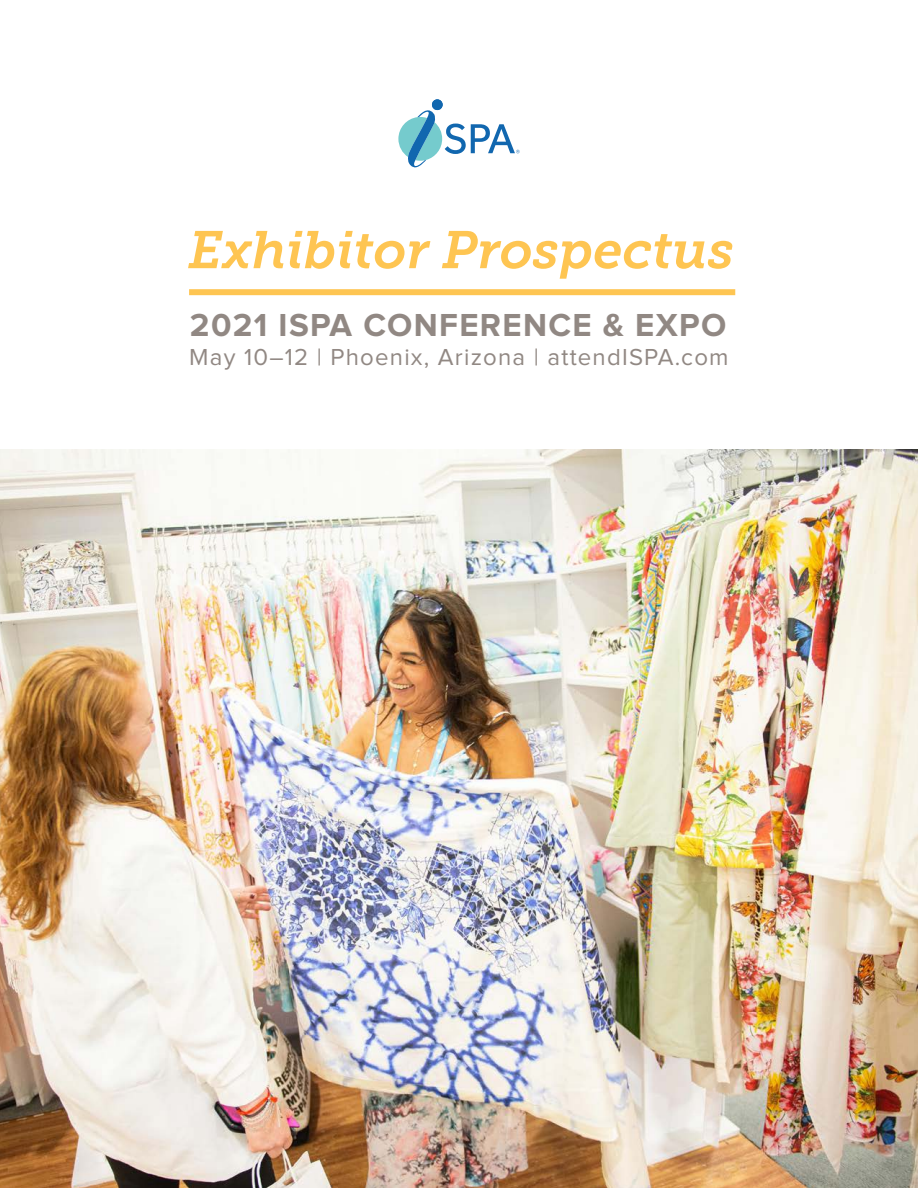
<style>
.page{position:relative;width:918px;height:1188px;background:#fff}
.page>*{position:absolute;margin:0;border:0;box-sizing:border-box;transform-origin:0 0}
.t1{font:italic 52.5px "Museo Slab 700";color:#fec552}
.t2{font:700 33px "Proxima Nova";letter-spacing:.04em;color:#918883}
.t3{font:24px "Proxima Nova";letter-spacing:.05em;color:#918883}
</style>
<div class="page">
<svg style="left:398px;top:110px;width:122px;height:57px"></svg>
<div style="left:432px;top:99px;width:11px;height:11px;background:#1167af;border-radius:50%"></div>
<div style="left:189px;top:289px;width:546px;height:6px;background:#fec552"></div>
<img style="left:0;top:449px;width:918px;height:739px">
<h1 class="t1" style="left:188px;top:221px;width:547px">Exhibitor Prospectus</h1>
<p class="t2" style="left:190px;top:310px;width:538px">2021 ISPA CONFERENCE &amp; EXPO</p>
<p class="t3" style="left:189px;top:346px;width:541px">May 10–12 | Phoenix, Arizona | attendISPA.com</p>
</div>
